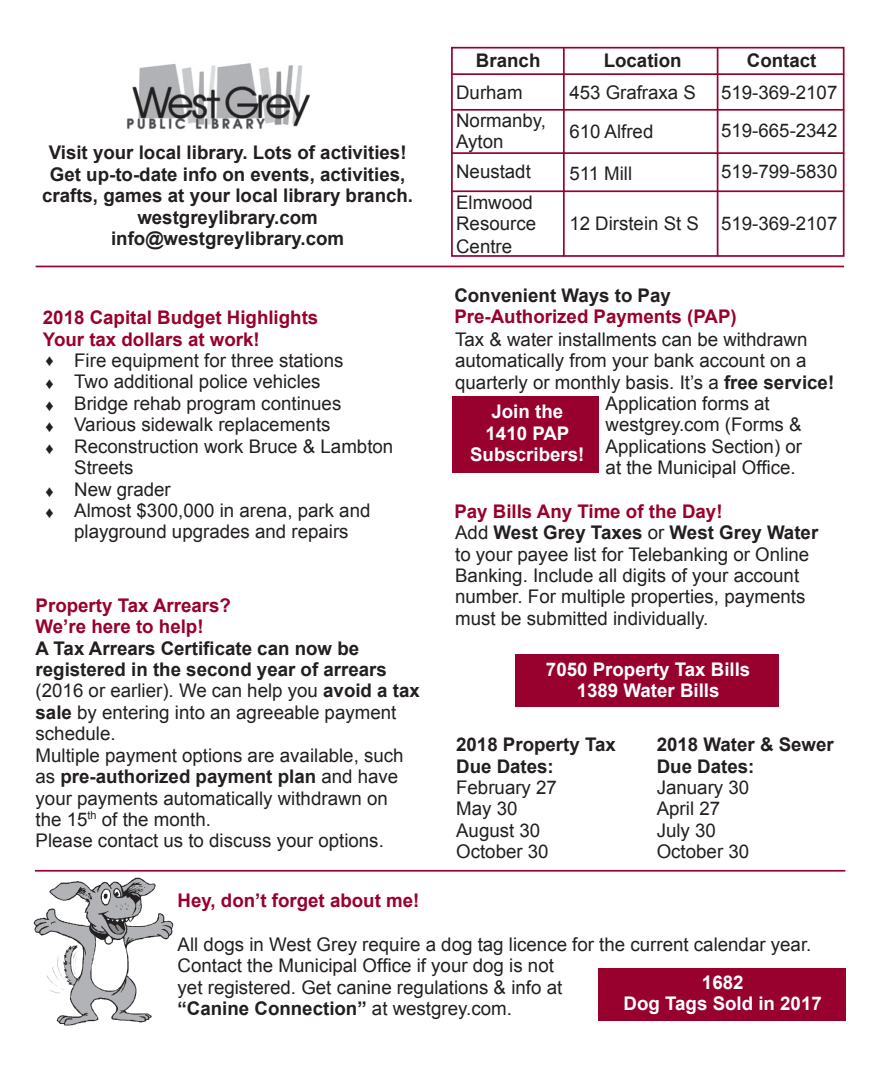
<style>
.page{position:relative;width:882px;height:1071px;background:#fff}
.page>*{position:absolute;margin:0;border:0;box-sizing:border-box;transform-origin:0 0}
.t1{font:18.72px/21.3px "Arial";color:#231f20}
.t2{font:700 18.72px/21.3px "Arial";color:#231f20;text-align:center}
.t3{font:700 18.72px/21.3px "Arial";color:#98012d}
.t4{font:700 18.72px/21.3px "Arial";color:#fff;text-align:center}
.t5{font:16.1px/21.5px "Arial";color:#231f20;text-align:justify}
.s1{font-weight:700}
.s2{color:#231f20}
</style>
<div class="page">
<img style="left:33px;top:877px;width:141px;height:149px">
<div style="left:453px;top:396px;width:146px;height:76px;background:#98012d"></div>
<div style="left:515px;top:655px;width:264px;height:52px;background:#98012d"></div>
<div style="left:598px;top:968px;width:247px;height:53px;background:#98012d"></div>
<div style="left:451px;top:47px;width:394px;height:210px;border:2px solid #98012d"></div>
<img style="left:126px;top:63px;width:185px;height:67px">
<hr style="left:451px;top:73px;width:393px;height:2px;background:#98012d">
<hr style="left:563px;top:47px;width:2px;height:209px;background:#98012d">
<hr style="left:717px;top:47px;width:1px;height:209px;background:#98012d">
<hr style="left:451px;top:109px;width:393px;height:2px;background:#98012d">
<hr style="left:451px;top:152px;width:393px;height:2px;background:#98012d">
<hr style="left:451px;top:190px;width:393px;height:2px;background:#98012d">
<hr style="left:36px;top:266px;width:808px;height:1px;background:#98012d">
<hr style="left:35px;top:870px;width:810px;height:2px;background:#98012d">
<p class="t2" style="left:42px;top:143px;width:373px">Visit your local library. Lots of activities!<br>Get up-to-date info on events, activities, crafts, games at your local library branch. westgreylibrary.com info@westgreylibrary.com</p>
<p class="t3" style="left:43px;top:308px;width:277px">2018 Capital Budget Highlights<br>Your tax dollars at work!</p>
<p class="t5" style="left:45px;top:349px;width:10px">♦</p>
<p class="t5" style="left:45px;top:373px;width:10px">♦ ♦ ♦ ♦</p>
<p class="t5" style="left:45px;top:480px;width:10px">♦ ♦</p>
<p class="t1" style="left:74px;top:350px;width:321px">Fire equipment for three stations<br>Two additional police vehicles<br>Bridge rehab program continues<br>Various sidewalk replacements<br>Reconstruction work Bruce &amp; Lambton<br>Streets<br>New grader<br>Almost $300,000 in arena, park and playground upgrades and repairs</p>
<p class="t3" style="left:36px;top:595px;width:197px">Property Tax Arrears?<br>We’re here to help!</p>
<p class="t1" style="left:36px;top:638px;width:386px"><span class="s1">A Tax Arrears Certificate can now be registered in the second year of arrears </span>(2016 or earlier). We can help you <span class="s1">avoid a tax sale</span> by entering into an agreeable payment schedule.<br>Multiple payment options are available, such as <span class="s1">pre-authorized payment plan</span> and have your payments automatically withdrawn on<br>the 15<sup>th</sup> of the month.<br>Please contact us to discuss your options.</p>
<p class="t3" style="left:178px;top:890px;width:243px">Hey, don’t forget about me!</p>
<p class="t2" style="left:476px;top:50px;width:66px">Branch</p>
<p class="t2" style="left:604px;top:50px;width:79px">Location</p>
<p class="t2" style="left:747px;top:50px;width:71px">Contact</p>
<p class="t1" style="left:456px;top:82px;width:68px">Durham</p>
<p class="t1" style="left:569px;top:82px;width:128px">453 Grafraxa S</p>
<p class="t1" style="left:721px;top:82px;width:118px">519-369-2107</p>
<p class="t1" style="left:569px;top:121px;width:86px">610 Alfred</p>
<p class="t1" style="left:721px;top:120px;width:118px">519-665-2342</p>
<p class="t1" style="left:569px;top:163px;width:64px">511 Mill</p>
<p class="t1" style="left:721px;top:161px;width:118px">519-799-5830</p>
<p class="t1" style="left:569px;top:213px;width:270px">12 Dirstein St S 519-369-2107</p>
<p class="t1" style="left:456px;top:110px;width:91px;line-height:20.8px">Normanby,<br>Ayton</p>
<p class="t1" style="left:456px;top:156px;width:78px;line-height:31.3px">Neustadt<br>Elmwood</p>
<p class="t1" style="left:456px;top:213px;width:81px">Resource</p>
<p class="t1" style="left:456px;top:236px;width:58px">Centre</p>
<p class="t3" style="left:454px;top:285px;width:284px"><span class="s2">Convenient Ways to Pay<br></span>Pre-Authorized Payments (PAP)</p>
<p class="t1" style="left:455px;top:329px;width:381px">Tax &amp; water installments can be withdrawn automatically from your bank account on a quarterly or monthly basis. It’s a <span class="s1">free service!</span></p>
<p class="t4" style="left:470px;top:402px;width:116px">Join the<br>1410 PAP<br>Subscribers!</p>
<p class="t1" style="left:606px;top:393px;width:198px">Application forms at westgrey.com (Forms &amp;<br>Applications Section) or at the Municipal Office.</p>
<p class="t3" style="left:454px;top:501px;width:270px">Pay Bills Any Time of the Day!</p>
<p class="t1" style="left:455px;top:522px;width:365px">Add <span class="s1">West Grey Taxes</span> or <span class="s1">West Grey Water </span>to your payee list for Telebanking or Online Banking. Include all digits of your account number. For multiple properties, payments must be submitted individually.</p>
<p class="t4" style="left:546px;top:659px;width:206px">7050 Property Tax Bills<br>1389 Water Bills</p>
<p class="t1" style="left:456px;top:734px;width:161px"><span class="s1">2018 Property Tax<br>Due Dates:<br></span>February 27<br>May 30<br>August 30<br>October 30</p>
<p class="t1" style="left:657px;top:734px;width:179px"><span class="s1">2018 Water &amp; Sewer<br>Due Dates:<br></span>January 30<br>April 27<br>July 30<br>October 30</p>
<p class="t1" style="left:178px;top:934px;width:635px">All dogs in West Grey require a dog tag licence for the current calendar year.<br>Contact the Municipal Office if your dog is not<br>yet registered. Get canine regulations &amp; info at<br><span class="s1">“Canine Connection”</span> at westgrey.com.</p>
<p class="t4" style="left:624px;top:972px;width:200px">1682<br>Dog Tags Sold in 2017</p>
</div>
